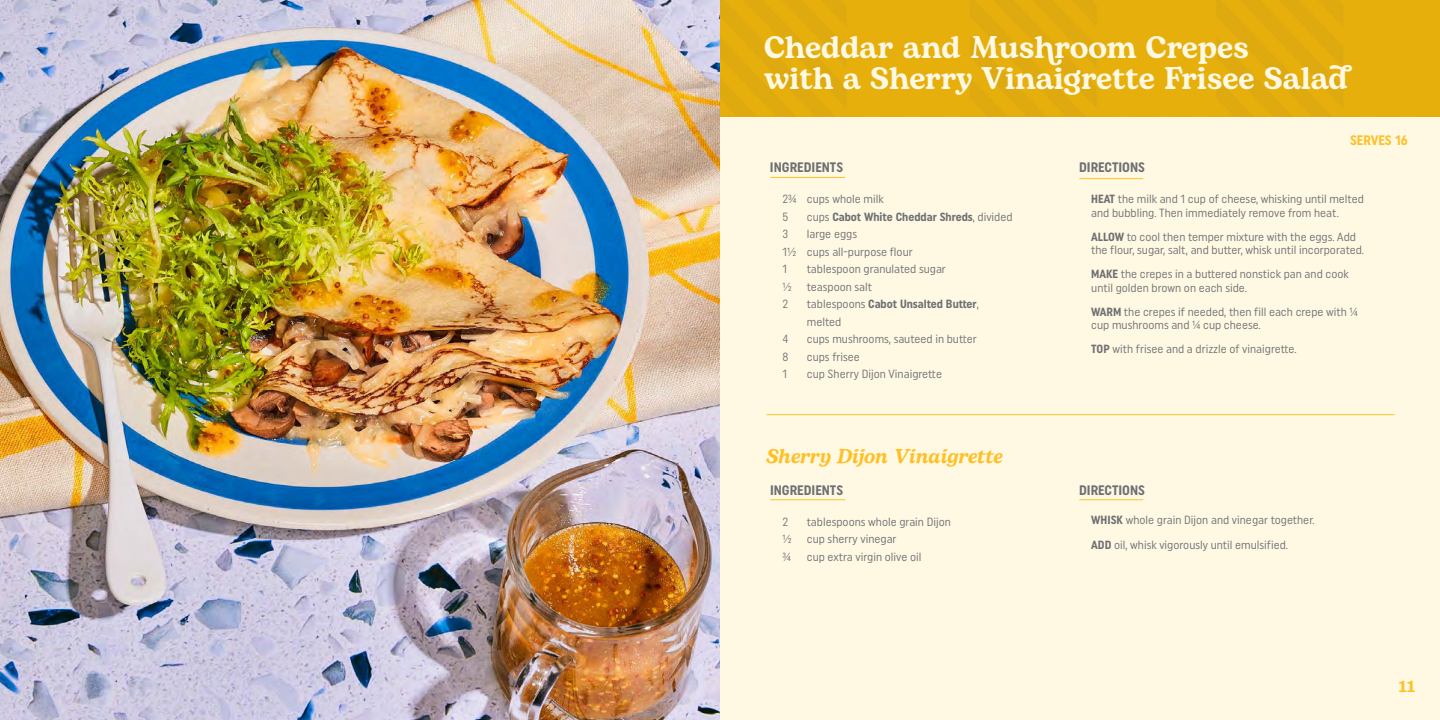
<style>
.page{position:relative;width:1440px;height:720px;background:#fff9e4}
.page>*{position:absolute;margin:0;border:0;box-sizing:border-box;transform-origin:0 0}
.t1{font:600 31.25px/31.2px "Bogart Trial";color:#fff9e4}
.t2{font:italic 600 20px "Bogart Trial";color:#fec026}
.t3{font:700 17.5px "Sentinel";color:#fec026}
.t4{font:700 13.75px "Uniform Condensed";color:#6e6f72}
.t5{font:700 13.75px "Uniform Condensed";color:#fec026}
.t6{font:11.88px/13.1px "Uniform Condensed";color:#6e6f72}
.t7{font:700 11.88px/17.5px "Uniform Condensed";color:#6e6f72}
.s1{font-weight:400}
.s2{font-weight:700}
</style>
<div class="page">
<img style="left:720px;top:0;width:720px;height:117px">
<img style="left:0;top:0;width:720px;height:720px">
<hr style="left:767px;top:414px;width:628px;height:1px;background:#fec026">
<hr style="left:770px;top:177px;width:75px;height:1px;background:#fec026">
<hr style="left:770px;top:499px;width:75px;height:1px;background:#fec026">
<hr style="left:1079px;top:178px;width:64px;height:1px;background:#fec026">
<hr style="left:1079px;top:499px;width:64px;height:1px;background:#fec026">
<h1 class="t1" style="left:764px;top:32px;width:585px">Cheddar and Mushroom Crepes<br>with a Sherry Vinaigrette Frisee Salad</h1>
<p class="t4" style="left:770px;top:159px;width:75px">INGREDIENTS</p>
<p class="t6" style="left:782px;top:190px;width:103px;line-height:17.5px">2¾ cups whole milk<br>5</p>
<p class="t7" style="left:807px;top:208px;width:207px"><span class="s1">cups</span> Cabot White Cheddar Shreds<span class="s1">, divided</span></p>
<p class="t6" style="left:782px;top:227px;width:7px">3</p>
<p class="t6" style="left:782px;top:225px;width:132px;line-height:17.5px;text-indent:24px">large eggs<br>1½ cups all-purpose flour<br>1</p>
<p class="t6" style="left:807px;top:262px;width:141px">tablespoon granulated sugar</p>
<p class="t6" style="left:782px;top:280px;width:10px">½</p>
<p class="t6" style="left:807px;top:280px;width:67px">teaspoon salt</p>
<p class="t6" style="left:782px;top:297px;width:7px">2</p>
<p class="t7" style="left:807px;top:295px;width:174px"><span class="s1">tablespoons</span> Cabot Unsalted Butter<span class="s1">, melted</span></p>
<p class="t6" style="left:782px;top:332px;width:7px">4</p>
<p class="t6" style="left:807px;top:332px;width:172px">cups mushrooms, sauteed in butter</p>
<p class="t6" style="left:782px;top:350px;width:7px">8</p>
<p class="t6" style="left:807px;top:350px;width:55px">cups frisee</p>
<p class="t6" style="left:782px;top:367px;width:6px">1</p>
<p class="t6" style="left:807px;top:367px;width:137px">cup Sherry Dijon Vinaigrette</p>
<h2 class="t2" style="left:767px;top:442px;width:238px">Sherry Dijon Vinaigrette</h2>
<p class="t4" style="left:770px;top:482px;width:75px">INGREDIENTS</p>
<p class="t6" style="left:782px;top:515px;width:7px">2</p>
<p class="t6" style="left:807px;top:515px;width:146px">tablespoons whole grain Dijon</p>
<p class="t6" style="left:782px;top:532px;width:10px">½</p>
<p class="t6" style="left:807px;top:532px;width:91px">cup sherry vinegar</p>
<p class="t6" style="left:782px;top:550px;width:10px">¾</p>
<p class="t6" style="left:807px;top:550px;width:116px">cup extra virgin olive oil</p>
<p class="t4" style="left:1079px;top:159px;width:67px">DIRECTIONS</p>
<p class="t5" style="left:1350px;top:132px;width:59px">SERVES 16</p>
<p class="t6" style="left:1091px;top:192px;width:274px"><span class="s2">HEAT</span> the milk and 1 cup of cheese, whisking until melted and bubbling. Then immediately remove from heat.</p>
<p class="t6" style="left:1091px;top:230px;width:274px"><span class="s2">ALLOW</span> to cool then temper mixture with the eggs. Add the flour, sugar, salt, and butter, whisk until incorporated.</p>
<p class="t6" style="left:1091px;top:267px;width:259px"><span class="s2">MAKE</span> the crepes in a buttered nonstick pan and cook until golden brown on each side.</p>
<p class="t6" style="left:1091px;top:305px;width:268px"><span class="s2">WARM</span> the crepes if needed, then fill each crepe with ¼ cup mushrooms and ¼ cup cheese.</p>
<p class="t6" style="left:1091px;top:342px;width:207px"><span class="s2">TOP</span> with frisee and a drizzle of vinaigrette.</p>
<p class="t4" style="left:1079px;top:482px;width:67px">DIRECTIONS</p>
<p class="t6" style="left:1091px;top:508px;width:225px;line-height:24.4px"><span class="s2">WHISK</span> whole grain Dijon and vinegar together.<br><span class="s2">ADD</span> oil, whisk vigorously until emulsified.</p>
<h3 class="t3" style="left:1398px;top:673px;width:19px">11</h3>
</div>
